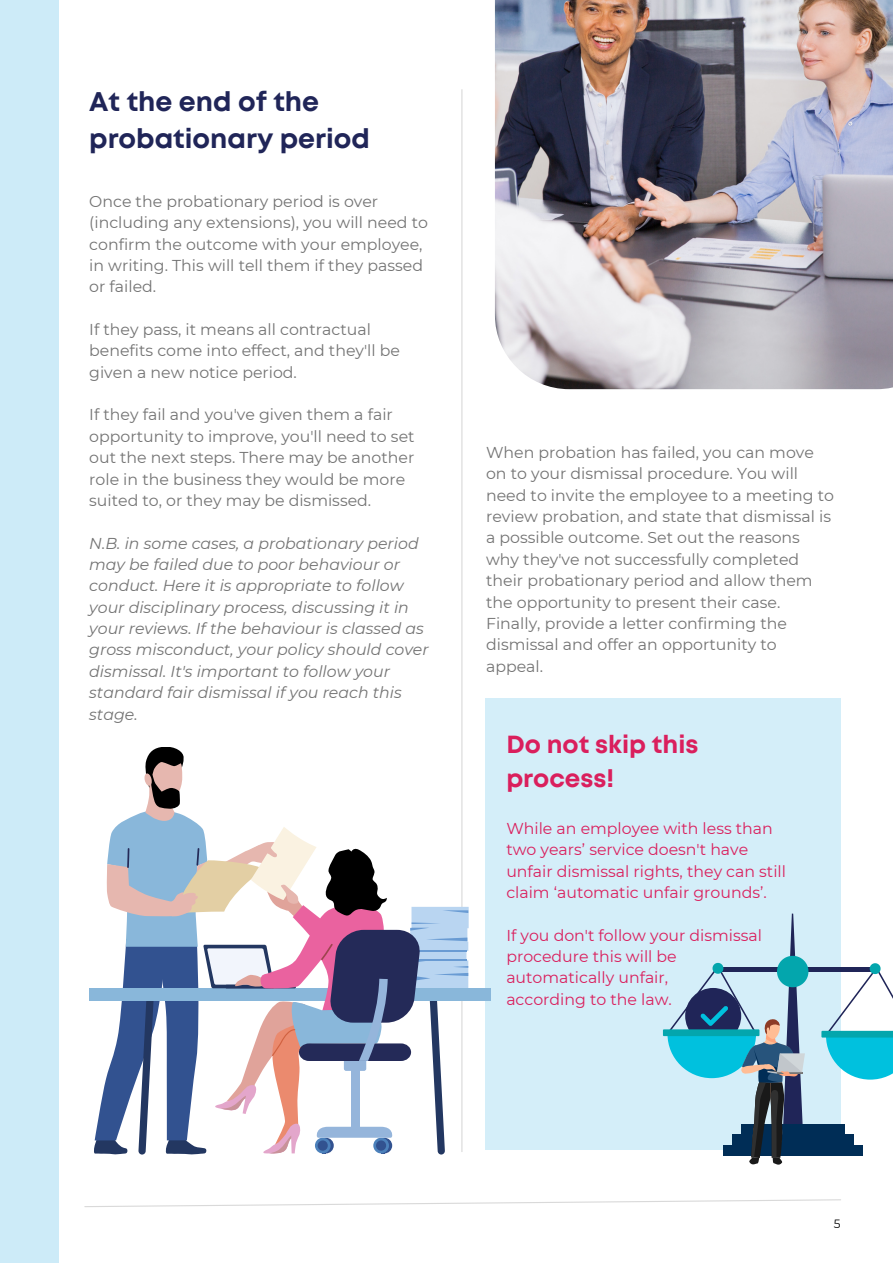
<style>
.page{position:relative;width:893px;height:1264px;background:#fff}
.page>*{position:absolute;margin:0;border:0;box-sizing:border-box;transform-origin:0 0}
.t1{font:700 27px/37px "Mont";color:#202558}
.t2{font:700 24.75px/33.8px "Mont";color:#da1f5d}
.t3{font:15.75px/21.3px "Montserrat";color:#737373}
.t4{font:italic 15.75px/21.3px "Montserrat";color:#737373}
.t5{font:15.75px/21.3px "Montserrat";color:#da1f5d}
.t6{font:12px "Montserrat";color:#000}
</style>
<div class="page">
<div style="left:0;top:0;width:59px;height:1262px;background:#cdebf8"></div>
<svg style="left:84px;top:1199px;width:757px;height:8px"></svg>
<img style="left:494px;top:0;width:398px;height:390px">
<hr style="left:461px;top:89px;width:1px;height:1062px;background:#d9d9d9">
<div style="left:485px;top:698px;width:355px;height:452px;background:#d4eef9"></div>
<div style="left:89px;top:988px;width:402px;height:12px;background:#89b7da"></div>
<svg style="left:94px;top:747px;width:374px;height:407px"></svg>
<div style="left:741px;top:1124px;width:103px;height:10px;background:#002d56"></div>
<div style="left:732px;top:1134px;width:121px;height:11px;background:#002d56"></div>
<div style="left:722px;top:1145px;width:140px;height:10px;background:#002d56"></div>
<hr style="left:715px;top:967px;width:163px;height:4px;background:#202558">
<svg style="left:821px;top:963px;width:71px;height:116px"></svg>
<div style="left:663px;top:1029px;width:96px;height:7px;background:#03a6ad"></div>
<svg style="left:666px;top:913px;width:142px;height:251px"></svg>
<p class="t1" style="left:89px;top:85px;width:282px">At the end of the probationary period</p>
<p class="t3" style="left:89px;top:190px;width:340px">Once the probationary period is over (including any extensions), you will need to confirm the outcome with your employee, in writing. This will tell them if they passed or failed.</p>
<p class="t3" style="left:89px;top:319px;width:312px">If they pass, it means all contractual benefits come into effect, and they'll be given a new notice period.</p>
<p class="t3" style="left:89px;top:404px;width:327px">If they fail and you've given them a fair opportunity to improve, you'll need to set out the next steps. There may be another role in the business they would be more suited to, or they may be dismissed.</p>
<p class="t4" style="left:89px;top:532px;width:341px">N.B. in some cases, a probationary period may be failed due to poor behaviour or conduct. Here it is appropriate to follow your disciplinary process, discussing it in your reviews. If the behaviour is classed as gross misconduct, your policy should cover dismissal. It's important to follow your standard fair dismissal if you reach this stage.</p>
<p class="t3" style="left:486px;top:441px;width:349px">When probation has failed, you can move on to your dismissal procedure. You will need to invite the employee to a meeting to review probation, and state that dismissal is a possible outcome. Set out the reasons why they've not successfully completed their probationary period and allow them the opportunity to present their case.<br>Finally, provide a letter confirming the dismissal and offer an opportunity to appeal.</p>
<p class="t2" style="left:506px;top:729px;width:194px">Do not skip this process!</p>
<p class="t5" style="left:506px;top:817px;width:281px">While an employee with less than two years’ service doesn't have unfair dismissal rights, they can still claim ‘automatic unfair grounds’.</p>
<p class="t5" style="left:506px;top:924px;width:257px">If you don't follow your dismissal procedure this will be automatically unfair,</p>
<p class="t5" style="left:506px;top:988px;width:167px">according to the law.</p>
<p class="t6" style="left:833px;top:1216px;width:8px">5</p>
</div>
